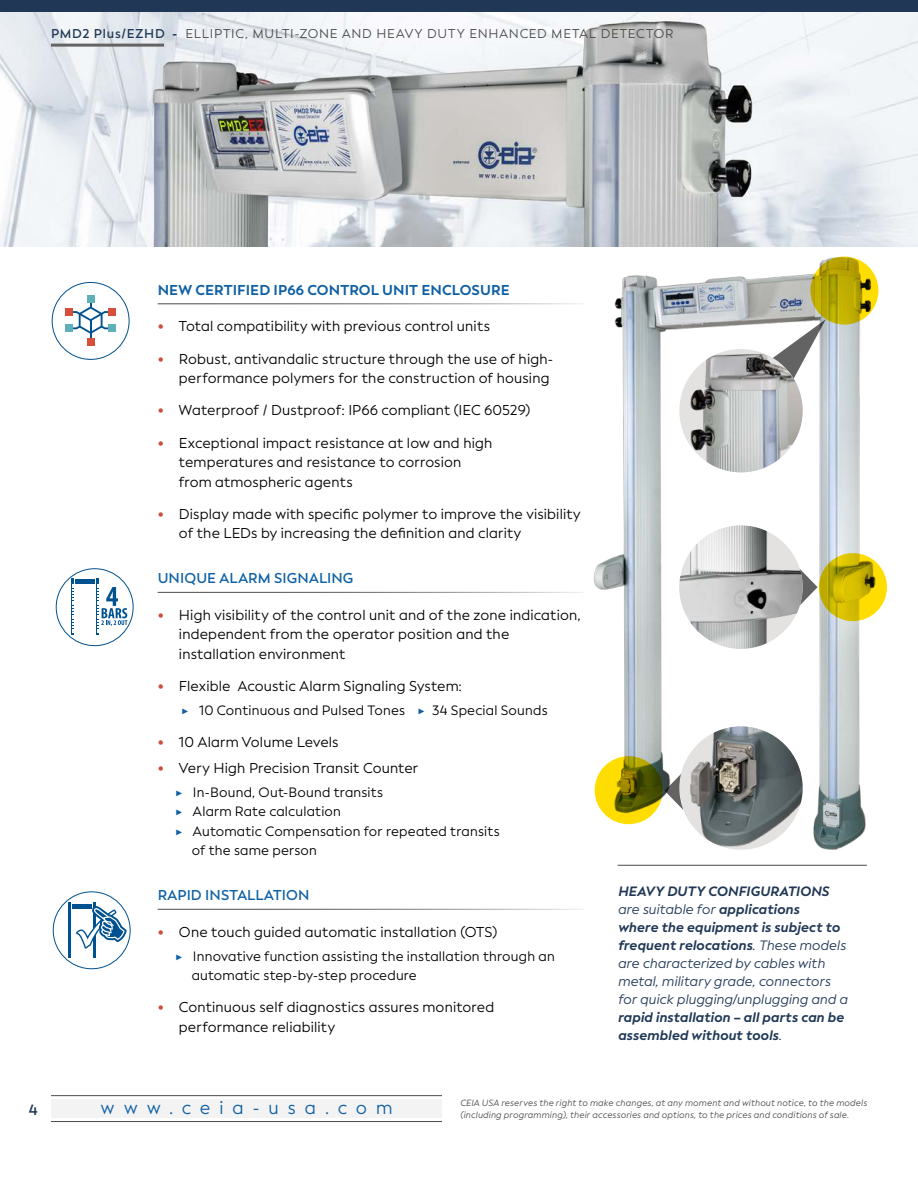
<style>
.page{position:relative;width:918px;height:1188px;background:#fff}
.page>*{position:absolute;margin:0;border:0;box-sizing:border-box;transform-origin:0 0}
.t1{font:18px "Facundo";letter-spacing:.5em;color:#0e60a4}
.t2{font:600 15px "Facundo";color:#203856}
.t3{font:14.25px/19.5px "Facundo";letter-spacing:.015em;color:#000}
.t4{font:600 14.25px "Facundo";letter-spacing:.01em;color:#0e60a4}
.t5{font:700 14.25px "Facundo";letter-spacing:.01em;color:#0e60a4}
.t6{font:13.5px/19.5px "Facundo";letter-spacing:.015em;color:#000}
.t7{font:italic 13.5px/18px "Facundo";letter-spacing:.005em;color:#203856}
.t8{font:italic 700 13.5px/18px "Facundo";letter-spacing:.005em;color:#203856}
.t9{font:12.75px "Facundo";letter-spacing:.06em;color:#4a4a49}
.t10{font:italic 9px/12px "Facundo";letter-spacing:.025em;color:#4a4a49}
.s1{font-weight:600;color:#203856}
.s2{font-weight:700;color:#203856}
.s3{font-weight:900;color:#cc4c3b}
.s4{font-family:"Montserrat";color:#0e60a4}
.s5{font-weight:700}
.s6{font-weight:400}
</style>
<div class="page">
<div style="left:0;top:0;width:918px;height:13px;background:#203856"></div>
<img style="left:0;top:13px;width:918px;height:234px">
<div style="left:52px;top:282px;width:77px;height:78px;border:1px solid #00518f;border-radius:50%"></div>
<div style="left:66px;top:308px;width:7px;height:8px;background:#d74f3b"></div>
<div style="left:108px;top:308px;width:8px;height:8px;background:#d74f3b"></div>
<div style="left:108px;top:325px;width:8px;height:7px;background:#5fb0b8"></div>
<div style="left:66px;top:325px;width:7px;height:7px;background:#5fb0b8"></div>
<div style="left:87px;top:295px;width:7px;height:7px;background:#5fb0b8"></div>
<svg style="left:73px;top:302px;width:35px;height:36px"></svg>
<div style="left:87px;top:338px;width:7px;height:7px;background:#d74f3b"></div>
<div style="left:56px;top:568px;width:77px;height:78px;border:1px solid #00518f;border-radius:50%"></div>
<hr style="left:96px;top:578px;width:3px;height:57px;background:#00518f">
<hr style="left:71px;top:578px;width:3px;height:57px;background:#00518f">
<hr style="left:75px;top:580px;width:20px;height:4px;background:#00518f">
<svg style="left:72px;top:584px;width:1px;height:49px"></svg>
<svg style="left:97px;top:584px;width:30px;height:49px"></svg>
<div style="left:53px;top:892px;width:77px;height:77px;border:1px solid #00518f;border-radius:50%"></div>
<hr style="left:93px;top:903px;width:3px;height:55px;background:#00518f">
<hr style="left:68px;top:903px;width:3px;height:55px;background:#00518f">
<hr style="left:73px;top:904px;width:19px;height:4px;background:#00518f">
<svg style="left:76px;top:906px;width:51px;height:43px"></svg>
<img style="left:593px;top:256px;width:294px;height:594px">
<svg style="left:819px;top:553px;width:68px;height:68px;background:#ceb802"></svg>
<svg style="left:595px;top:756px;width:68px;height:68px;background:#a69701"></svg>
<svg style="left:810px;top:257px;width:68px;height:68px;background:#baa703"></svg>
<svg style="left:800px;top:568px;width:18px;height:38px"></svg>
<svg style="left:768px;top:319px;width:58px;height:60px"></svg>
<svg style="left:665px;top:772px;width:18px;height:38px"></svg>
<img style="left:679px;top:525px;width:124px;height:124px;border-radius:62px">
<img style="left:679px;top:726px;width:124px;height:124px;border-radius:62px">
<img style="left:679px;top:349px;width:124px;height:123px;border-radius:62px">
<div style="left:51px;top:1099px;width:391px;height:18px;background:#f3f3f4"></div>
<hr style="left:51px;top:1095px;width:391px;height:1px;background:#4a4a49">
<hr style="left:51px;top:1121px;width:391px;height:1px;background:#4a4a49">
<hr style="left:51px;top:44px;width:113px;height:3px;background:#646363">
<hr style="left:618px;top:865px;width:249px;height:1px;background:#4a4a49">
<p class="t9" style="left:51px;top:26px;width:624px"><span class="s1">PMD2 Plus/EZHD</span> <span class="s2">-</span> ELLIPTIC, MULTI-ZONE AND HEAVY DUTY ENHANCED METAL DETECTOR</p>
<p class="t5" style="left:158px;top:281px;width:353px">NEW CERTIFIED IP66 CONTROL UNIT ENCLOSURE</p>
<p class="t3" style="left:158px;top:317px;width:334px"><span class="s3">•</span> Total compatibility with previous control units</p>
<p class="t3" style="left:158px;top:349px;width:397px;text-align:right"><span class="s3">•</span> Robust, antivandalic structure through the use of high&shy;performance polymers for the construction of housing</p>
<p class="t3" style="left:158px;top:401px;width:374px"><span class="s3">•</span> Waterproof / Dustproof: IP66 compliant (IEC 60529)</p>
<p class="t3" style="left:179px;top:433px;width:315px;text-indent:-21px"><span class="s3">•</span> Exceptional impact resistance at low and high temperatures and resistance to corrosion from atmospheric agents</p>
<p class="t3" style="left:179px;top:504px;width:403px;text-indent:-21px"><span class="s3">•</span> Display made with specific polymer to improve the visibility of the LEDs by increasing the definition and clarity</p>
<p class="t4" style="left:158px;top:570px;width:197px">UNIQUE ALARM SIGNALING</p>
<p class="t3" style="left:179px;top:605px;width:403px;text-indent:-21px"><span class="s3">•</span> High visibility of the control unit and of the zone indication, independent from the operator position and the installation environment</p>
<p class="t3" style="left:158px;top:677px;width:306px"><span class="s3">•</span> Flexible Acoustic Alarm Signaling System:</p>
<p class="t6" style="left:181px;top:701px;width:368px"><span class="s4">▶</span> 10 Continuous and Pulsed Tones <span class="s4">▶</span> 34 Special Sounds</p>
<p class="t3" style="left:158px;top:733px;width:182px"><span class="s3">•</span> 10 Alarm Volume Levels</p>
<p class="t3" style="left:158px;top:759px;width:262px"><span class="s3">•</span> Very High Precision Transit Counter</p>
<p class="t6" style="left:175px;top:783px;width:210px"><span class="s4">▶</span> In-Bound, Out-Bound transits</p>
<p class="t6" style="left:175px;top:802px;width:168px"><span class="s4">▶</span> Alarm Rate calculation</p>
<p class="t6" style="left:175px;top:822px;width:326px"><span class="s4">▶</span> Automatic Compensation for repeated transits</p>
<p class="t6" style="left:192px;top:841px;width:127px">of the same person</p>
<p class="t4" style="left:158px;top:887px;width:153px">RAPID INSTALLATION</p>
<p class="t3" style="left:158px;top:922px;width:341px"><span class="s3">•</span> One touch guided automatic installation (OTS)</p>
<p class="t6" style="left:192px;top:946px;width:365px;text-indent:-17px"><span class="s4">▶</span> Innovative function assisting the installation through an automatic step-by-step procedure</p>
<p class="t3" style="left:179px;top:998px;width:317px;text-indent:-21px"><span class="s3">•</span> Continuous self diagnostics assures monitored performance reliability</p>
<p class="t7" style="left:618px;top:882px;width:231px"><span class="s5">HEAVY DUTY CONFIGURATIONS </span>are suitable for <span class="s5">applications<br>where the equipment is subject to frequent relocations</span>. These models are characterized by cables with metal, military grade, connectors for quick plugging/unplugging and a</p>
<p class="t8" style="left:618px;top:1008px;width:228px">rapid installation – all parts can be assembled without tools<span class="s6">.</span></p>
<p class="t2" style="left:29px;top:1100px;width:10px">4</p>
<p class="t1" style="left:101px;top:1097px;width:293px">www.ceia-usa.com</p>
<p class="t10" style="left:460px;top:1097px;width:408px">CEIA USA reserves the right to make changes, at any moment and without notice, to the models (including programming), their accessories and options, to the prices and conditions of sale.</p>
</div>
